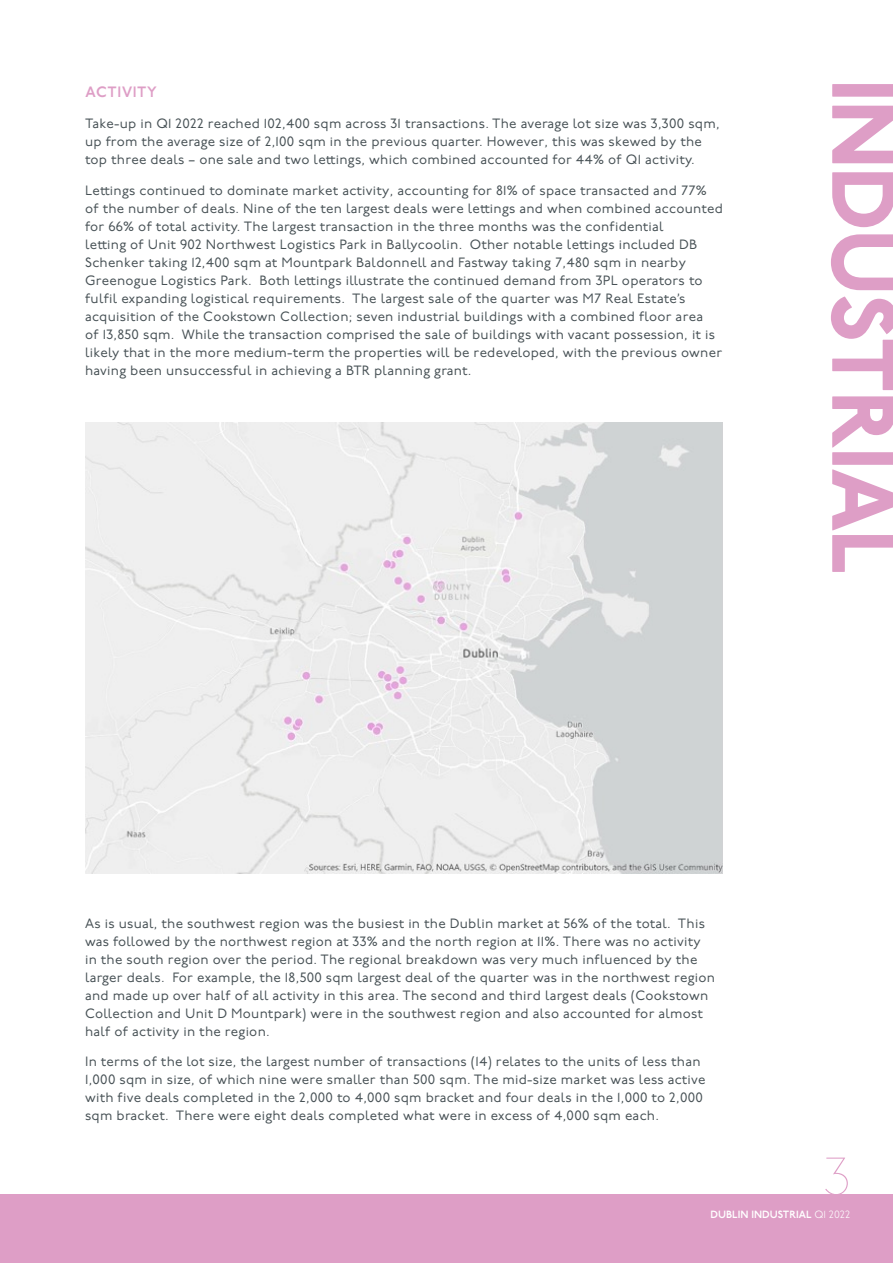
<style>
.page{position:relative;width:893px;height:1263px;background:#fff}
.page>*{position:absolute;margin:0;border:0;box-sizing:border-box;transform-origin:0 0}
.t1{font:800 90px "P22 Underground";letter-spacing:-.02em;color:#de9ec6}
.t2{font:100 52.5px "P22 Underground";color:#de9ec6}
.Investment_Subheadin{font:600 15px "P22 Underground";letter-spacing:.04em;color:#de9ec6}
.Grey_Text{font:13.5px/18px "P22 Underground";letter-spacing:.02em;color:#475155}
.t3{font:600 10.5px "P22 Underground";color:#fff}
.t4{font:300 10.5px "P22 Underground";color:#fff}
.s1{font-weight:300}
</style>
<div class="page">
<div style="left:0;top:1194px;width:893px;height:69px;background:#de9ec6"></div>
<img style="left:85px;top:422px;width:638px;height:451px">
<p class="Investment_Subheadin" style="left:85px;top:84px;width:73px">ACTIVITY</p>
<p class="t1" style="left:916px;top:79px;width:497px;rotate:90deg">INDUSTRIAL</p>
<p class="Grey_Text" style="left:85px;top:115px;width:636px">Take-up in Q1 2022 reached 102,400 sqm across 31 transactions. The average lot size was 3,300 sqm, up from the average size of 2,100 sqm in the previous quarter. However, this was skewed by the top three deals – one sale and two lettings, which combined accounted for 44% of Q1 activity.</p>
<p class="Grey_Text" style="left:85px;top:182px;width:639px">Lettings continued to dominate market activity, accounting for 81% of space transacted and 77% of the number of deals. Nine of the ten largest deals were lettings and when combined accounted for 66% of total activity. The largest transaction in the three months was the confidential<br>letting of Unit 902 Northwest Logistics Park in Ballycoolin. Other notable lettings included DB Schenker taking 12,400 sqm at Mountpark Baldonnell and Fastway taking 7,480 sqm in nearby Greenogue Logistics Park. Both lettings illustrate the continued demand from 3PL operators to fulfil expanding logistical requirements. The largest sale of the quarter was M7 Real Estate’s acquisition of the Cookstown Collection; seven industrial buildings with a combined floor area<br>of 13,850 sqm. While the transaction comprised the sale of buildings with vacant possession, it is likely that in the more medium-term the properties will be redeveloped, with the previous owner having been unsuccessful in achieving a BTR planning grant.</p>
<p class="Grey_Text" style="left:85px;top:914px;width:631px">As is usual, the southwest region was the busiest in the Dublin market at 56% of the total. This was followed by the northwest region at 33% and the north region at 11%. There was no activity in the south region over the period. The regional breakdown was very much influenced by the larger deals. For example, the 18,500 sqm largest deal of the quarter was in the northwest region and made up over half of all activity in this area. The second and third largest deals (Cookstown Collection and Unit D Mountpark) were in the southwest region and also accounted for almost half of activity in the region.</p>
<p class="Grey_Text" style="left:85px;top:1053px;width:622px">In terms of the lot size, the largest number of transactions (14) relates to the units of less than 1,000 sqm in size, of which nine were smaller than 500 sqm. The mid-size market was less active with five deals completed in the 2,000 to 4,000 sqm bracket and four deals in the 1,000 to 2,000 sqm bracket. There were eight deals completed what were in excess of 4,000 sqm each.</p>
<p class="t2" style="left:823px;top:1147px;width:30px">3</p>
<p class="t3" style="left:646px;top:1209px;width:180px">INVESTMENT PROPERTY REPORT <span class="s1">Q4</span></p>
<p class="t3" style="left:710px;top:1209px;width:141px">DUBLIN INDUSTRIAL <span class="s1">Q1 2022</span></p>
<p class="t4" style="left:845px;top:1209px;width:7px">0</p>
</div>
